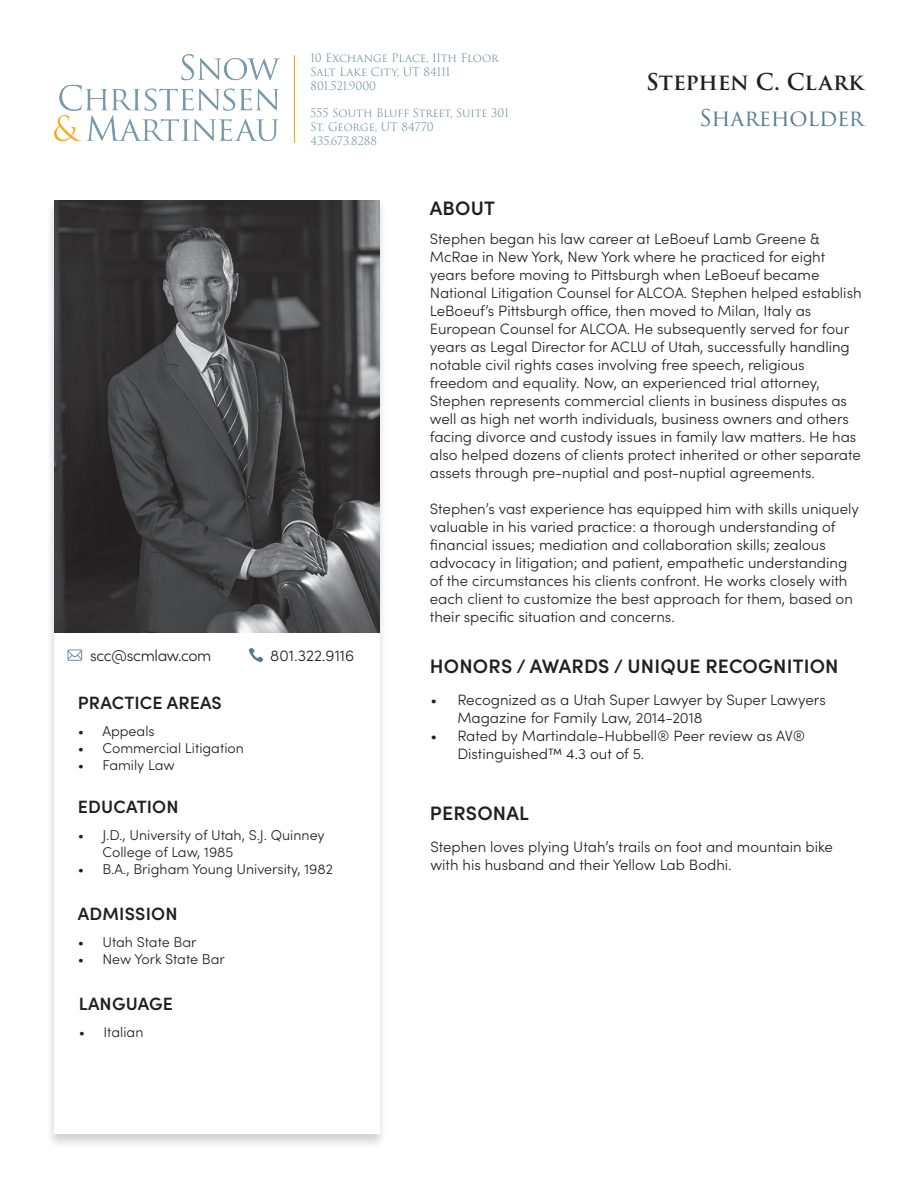
<style>
.page{position:relative;width:918px;height:1188px;background:#fff}
.page>*{position:absolute;margin:0;border:0;box-sizing:border-box;transform-origin:0 0}
.t1{font:600 22.5px "Trajan Pro 3";letter-spacing:-.005em;color:#231f20}
.t2{font:22.5px "Trajan Pro 3";letter-spacing:-.01em;color:#567c94}
.t3{font:600 19.5px "Sofia Pro";letter-spacing:.01em;color:#231f20}
.t4{font:600 17.85px "Sofia Pro";letter-spacing:.01em;color:#231f20}
.t5{font:300 15.75px "Sofia Pro";letter-spacing:-.025em;color:#231f20}
.t6{font:300 15.75px "Sofia Pro";color:#231f20}
.t7{font:300 15px/18px "Sofia Pro";color:#231f20}
.t8{font:300 14.25px/17.1px "Sofia Pro";color:#231f20}
.t9{font:300 11.4px/13.6px "Trajan Pro 3";color:#567c94}
</style>
<div class="page">
<img style="left:54px;top:54px;width:240px;height:88px">
<div style="left:46px;top:200px;width:341px;height:949px;background:#231f20;opacity:.2"></div>
<div style="left:54px;top:201px;width:325px;height:933px;background:#fff"></div>
<img style="left:54px;top:201px;width:325px;height:431px">
<svg style="left:249px;top:648px;width:14px;height:14px"></svg>
<svg style="left:68px;top:650px;width:14px;height:11px"></svg>
<p class="t9" style="left:310px;top:52px;width:190px">10 Exchange Place, 11th Floor<br>Salt Lake City, UT 84111<br>801.521.9000</p>
<p class="t9" style="left:310px;top:107px;width:200px">555 South Bluff Street, Suite 301<br>St. George, UT 84770<br>435.673.8288</p>
<h2 class="t3" style="left:430px;top:193px;width:67px">ABOUT</h2>
<h1 class="t1" style="left:647px;top:65px;width:219px">STEPHEN C. CLARK</h1>
<h1 class="t2" style="left:699px;top:102px;width:166px">SHAREHOLDER</h1>
<p class="t5" style="left:90px;top:644px;width:123px">scc@scmlaw.com</p>
<p class="t6" style="left:270px;top:644px;width:85px">801.322.9116</p>
<p class="t4" style="left:78px;top:689px;width:146px">PRACTICE AREAS</p>
<p class="t8" style="left:78px;top:722px;width:78px">• Appeals</p>
<p class="t8" style="left:78px;top:739px;width:168px">• Commercial Litigation</p>
<p class="t8" style="left:78px;top:756px;width:98px">• Family Law</p>
<p class="t4" style="left:78px;top:793px;width:102px">EDUCATION</p>
<p class="t8" style="left:102px;top:826px;width:224px;text-indent:-25px">• J.D., University of Utah, S.J. Quinney<br>College of Law, 1985</p>
<p class="t8" style="left:78px;top:860px;width:257px">• B.A., Brigham Young University, 1982</p>
<p class="t4" style="left:78px;top:900px;width:101px">ADMISSION</p>
<p class="t8" style="left:78px;top:933px;width:120px">• Utah State Bar</p>
<p class="t8" style="left:78px;top:950px;width:149px">• New York State Bar</p>
<p class="t4" style="left:79px;top:991px;width:96px">LANGUAGE</p>
<p class="t8" style="left:79px;top:1023px;width:66px">• Italian</p>
<p class="t7" style="left:430px;top:229px;width:433px">Stephen began his law career at LeBoeuf Lamb Greene &amp; McRae in New York, New York where he practiced for eight years before moving to Pittsburgh when LeBoeuf became National Litigation Counsel for ALCOA. Stephen helped establish LeBoeuf’s Pittsburgh office, then moved to Milan, Italy as European Counsel for ALCOA. He subsequently served for four years as Legal Director for ACLU of Utah, successfully handling notable civil rights cases involving free speech, religious freedom and equality. Now, an experienced trial attorney, Stephen represents commercial clients in business disputes as well as high net worth individuals, business owners and others facing divorce and custody issues in family law matters. He has also helped dozens of clients protect inherited or other separate assets through pre-nuptial and post-nuptial agreements.</p>
<p class="t7" style="left:430px;top:499px;width:431px">Stephen’s vast experience has equipped him with skills uniquely valuable in his varied practice: a thorough understanding of financial issues; mediation and collaboration skills; zealous advocacy in litigation; and patient, empathetic understanding of the circumstances his clients confront. He works closely with each client to customize the best approach for them, based on their specific situation and concerns.</p>
<h2 class="t3" style="left:430px;top:652px;width:410px">HONORS / AWARDS / UNIQUE RECOGNITION</h2>
<p class="t7" style="left:457px;top:690px;width:370px;text-indent:-27px">• Recognized as a Utah Super Lawyer by Super Lawyers<br>Magazine for Family Law, 2014-2018</p>
<p class="t7" style="left:457px;top:726px;width:349px;text-indent:-27px">• Rated by Martindale-Hubbell® Peer review as AV®<br>Distinguished™ 4.3 out of 5.</p>
<h2 class="t3" style="left:430px;top:799px;width:101px">PERSONAL</h2>
<p class="t7" style="left:430px;top:836px;width:404px">Stephen loves plying Utah’s trails on foot and mountain bike with his husband and their Yellow Lab Bodhi.</p>
</div>
